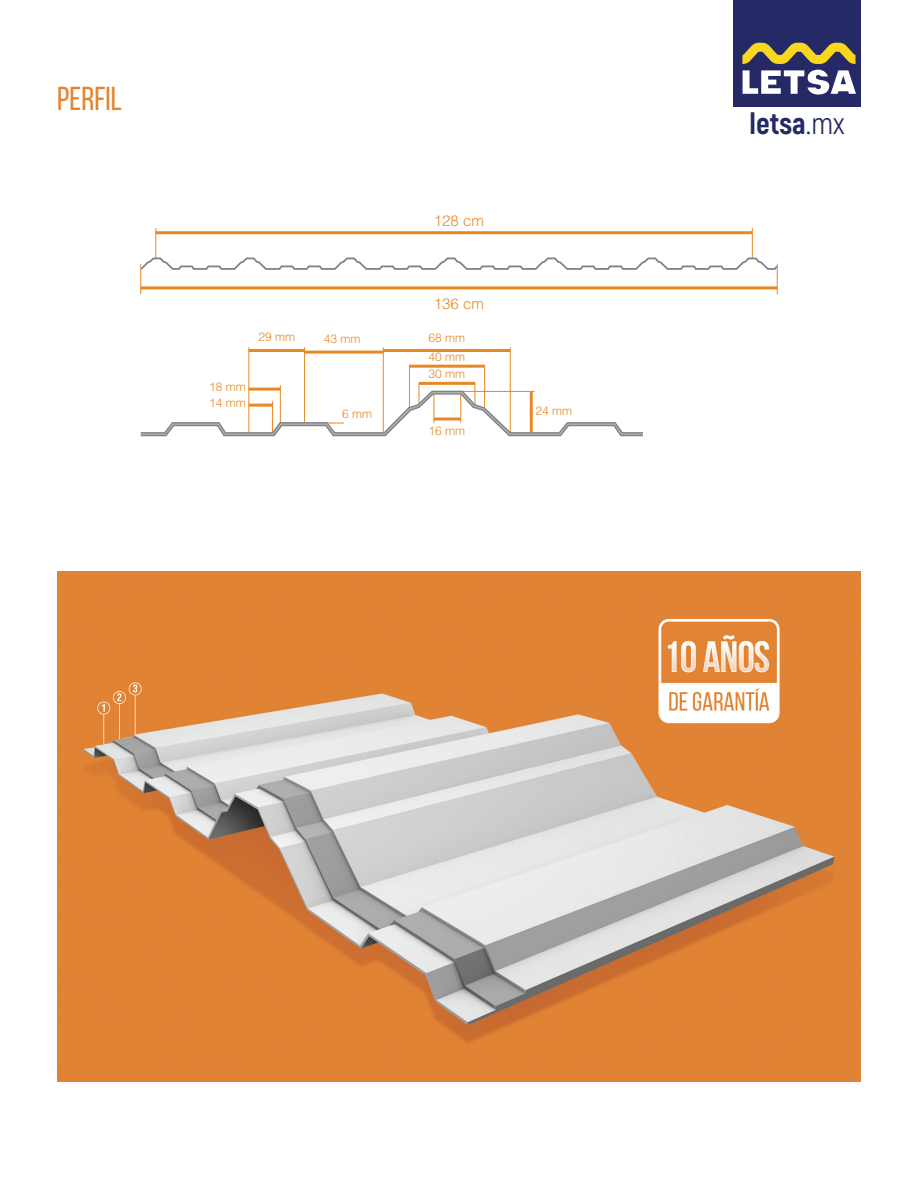
<style>
.page{position:relative;width:918px;height:1188px;background:#fff}
.page>*{position:absolute;margin:0;border:0;box-sizing:border-box;transform-origin:0 0}
.t1{font:33px "Bebas Neue";color:#e38530}
.t2{font:800 30px "Akrobat";color:#252a66}
.t3{font:300 15px "Helvetica";color:#e78823}
.t4{font:300 12px/19px "Helvetica";color:#e78823}
.s1{font-weight:400}
</style>
<div class="page">
<div style="left:733px;top:0;width:128px;height:106px;background:#252a66"></div>
<svg style="left:742px;top:43px;width:114px;height:21px"></svg>
<svg style="left:743px;top:70px;width:113px;height:25px"></svg>
<img style="left:57px;top:572px;width:804px;height:510px">
<hr style="left:140px;top:264px;width:1px;height:30px;background:#e78823">
<hr style="left:155px;top:228px;width:1px;height:30px;background:#e78823">
<hr style="left:752px;top:228px;width:1px;height:30px;background:#e78823">
<hr style="left:777px;top:264px;width:1px;height:30px;background:#e78823">
<hr style="left:141px;top:286px;width:636px;height:3px;background:#e78823">
<hr style="left:156px;top:231px;width:596px;height:3px;background:#e78823">
<svg style="left:140px;top:257px;width:638px;height:14px"></svg>
<hr style="left:248px;top:347px;width:1px;height:86px;background:#e78823">
<hr style="left:304px;top:347px;width:1px;height:76px;background:#e78823">
<hr style="left:409px;top:365px;width:1px;height:42px;background:#e78823">
<hr style="left:484px;top:365px;width:1px;height:42px;background:#e78823">
<hr style="left:383px;top:347px;width:1px;height:87px;background:#e78823">
<hr style="left:510px;top:347px;width:1px;height:87px;background:#e78823">
<hr style="left:249px;top:349px;width:56px;height:3px;background:#e78823">
<hr style="left:383px;top:349px;width:127px;height:3px;background:#e78823">
<hr style="left:305px;top:351px;width:78px;height:3px;background:#e78823">
<hr style="left:409px;top:365px;width:76px;height:3px;background:#e78823">
<svg style="left:141px;top:382px;width:502px;height:54px"></svg>
<p class="t1" style="left:57px;top:81px;width:66px">PERFIL</p>
<p class="t3" style="left:434px;top:211px;width:52px">128 cm</p>
<p class="t4" style="left:209px;top:379px;width:38px;line-height:16px">18 mm<br>14 mm</p>
<p class="t3" style="left:434px;top:294px;width:52px">136 cm</p>
<p class="t4" style="left:258px;top:327px;width:38px">29 mm</p>
<p class="t4" style="left:324px;top:329px;width:38px">43 mm</p>
<p class="t4" style="left:428px;top:328px;width:38px">68 mm<br>40 mm</p>
<p class="t4" style="left:428px;top:364px;width:38px">30 mm</p>
<p class="t4" style="left:342px;top:404px;width:31px">6 mm</p>
<p class="t4" style="left:535px;top:401px;width:38px">24 mm</p>
<p class="t4" style="left:428px;top:421px;width:38px">16 mm</p>
<h2 class="t2" style="left:750px;top:105px;width:96px">letsa<span class="s1">.mx</span></h2>
</div>
